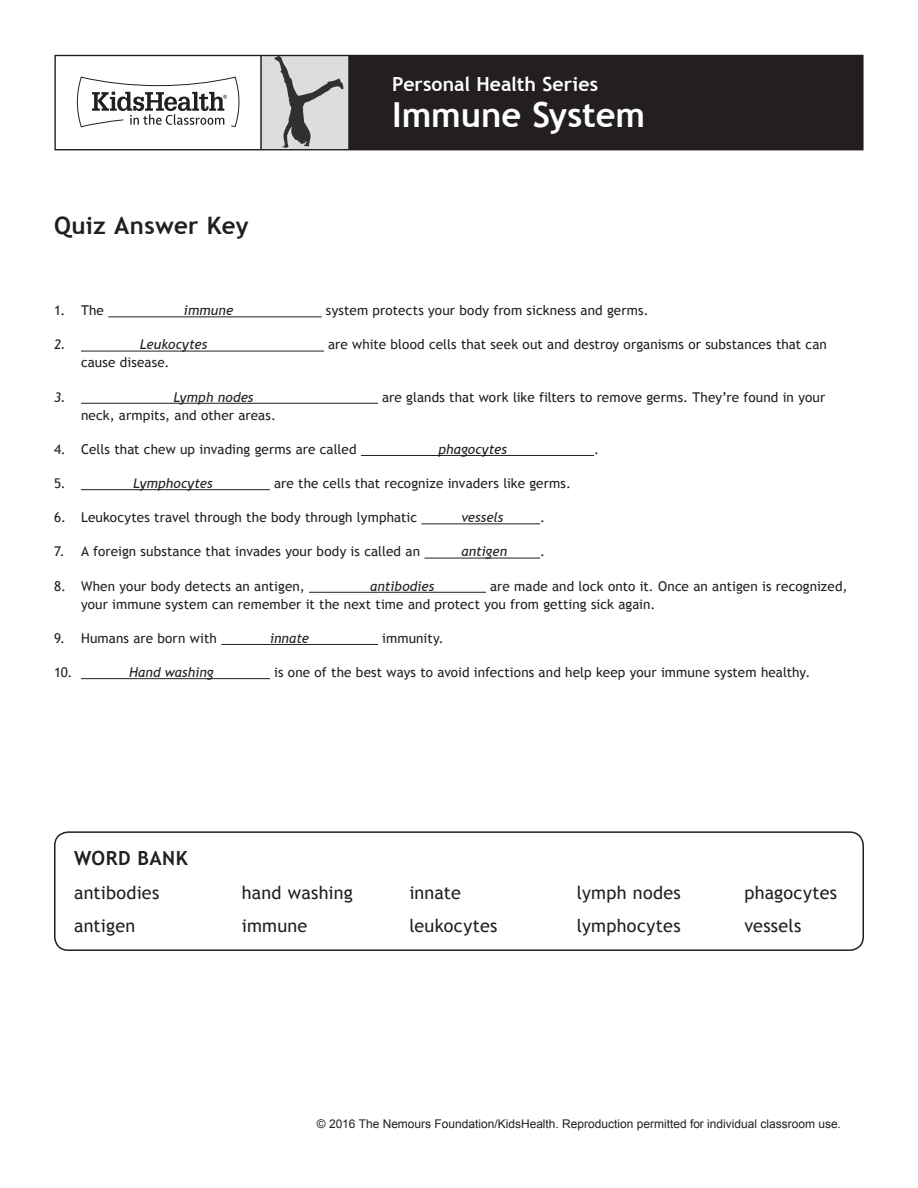
<style>
.page{position:relative;width:918px;height:1188px;background:#fff}
.page>*{position:absolute;margin:0;border:0;box-sizing:border-box;transform-origin:0 0}
.Handout_Header{font:700 34.5px "Trebuchet MS";color:#fff}
.Handout_Title{font:700 24px "Trebuchet MS";letter-spacing:.015em;color:#231f20}
.Handout_Header-2{font:700 19.5px "Trebuchet MS";color:#fff}
.Handout_Header-3{font:700 19.5px "Trebuchet MS";letter-spacing:.02em;color:#231f20}
.Handout_Header-4{font:18px "Trebuchet MS";letter-spacing:.015em;color:#231f20}
.Basic_Numbered_List{font:13.5px/18px "Trebuchet MS";letter-spacing:.01em;color:#231f20}
.Basic_Numbered_List-2{font:italic 13.5px "Trebuchet MS";letter-spacing:.01em;color:#231f20}
.t1{font:12px "Arial";color:#231f20}
</style>
<div class="page">
<div style="left:261px;top:55px;width:88px;height:95px;background:#dcdddf"></div>
<div style="left:349px;top:55px;width:513px;height:95px;background:#231f20"></div>
<svg style="left:76px;top:76px;width:164px;height:52px"></svg>
<hr style="left:348px;top:55px;width:2px;height:95px;background:#231f20">
<hr style="left:260px;top:55px;width:2px;height:95px;background:#231f20">
<div style="left:54px;top:55px;width:810px;height:95px;border:1px solid #231f20"></div>
<svg style="left:274px;top:56px;width:69px;height:92px"></svg>
<hr style="left:108px;top:316px;width:214px;height:1px;background:#231f20">
<hr style="left:81px;top:351px;width:243px;height:1px;background:#231f20">
<hr style="left:81px;top:403px;width:297px;height:1px;background:#231f20">
<hr style="left:361px;top:455px;width:233px;height:1px;background:#231f20">
<hr style="left:81px;top:489px;width:189px;height:1px;background:#231f20">
<hr style="left:421px;top:523px;width:119px;height:1px;background:#231f20">
<hr style="left:424px;top:558px;width:116px;height:1px;background:#231f20">
<hr style="left:309px;top:592px;width:177px;height:1px;background:#231f20">
<hr style="left:221px;top:644px;width:157px;height:1px;background:#231f20">
<hr style="left:81px;top:678px;width:189px;height:1px;background:#231f20">
<div style="left:54px;top:831px;width:810px;height:120px;border:2px solid #231f20;border-radius:14px"></div>
<p class="Handout_Title" style="left:54px;top:210px;width:196px">Quiz Answer Key</p>
<p class="Handout_Header-2" style="left:392px;top:71px;width:207px">Personal Health Series</p>
<p class="Handout_Header" style="left:392px;top:93px;width:255px">Immune System</p>
<p class="Basic_Numbered_List" style="left:54px;top:302px;width:52px">1. The</p>
<p class="Basic_Numbered_List-2" style="left:184px;top:302px;width:51px">immune</p>
<p class="Basic_Numbered_List" style="left:326px;top:302px;width:324px">system protects your body from sickness and germs.</p>
<p class="Basic_Numbered_List-2" style="left:54px;top:337px;width:13px">2.</p>
<p class="Basic_Numbered_List-2" style="left:140px;top:337px;width:69px">Leukocytes</p>
<p class="Basic_Numbered_List" style="left:328px;top:336px;width:500px">are white blood cells that seek out and destroy organisms or substances that can</p>
<p class="Basic_Numbered_List" style="left:81px;top:354px;width:90px">cause disease.</p>
<p class="Basic_Numbered_List-2" style="left:54px;top:389px;width:13px">3.</p>
<p class="Basic_Numbered_List-2" style="left:173px;top:389px;width:82px">Lymph nodes</p>
<p class="Basic_Numbered_List" style="left:382px;top:388px;width:445px">are glands that work like filters to remove germs. They’re found in your</p>
<p class="Basic_Numbered_List" style="left:81px;top:406px;width:196px">neck, armpits, and other areas.</p>
<p class="Basic_Numbered_List" style="left:54px;top:440px;width:304px">4. Cells that chew up invading germs are called</p>
<p class="Basic_Numbered_List-2" style="left:438px;top:441px;width:70px">phagocytes</p>
<p class="Basic_Numbered_List" style="left:594px;top:440px;width:6px">.</p>
<p class="Basic_Numbered_List" style="left:54px;top:474px;width:13px">5.</p>
<p class="Basic_Numbered_List-2" style="left:133px;top:475px;width:81px">Lymphocytes</p>
<p class="Basic_Numbered_List" style="left:274px;top:474px;width:298px">are the cells that recognize invaders like germs.</p>
<p class="Basic_Numbered_List" style="left:54px;top:509px;width:365px">6. Leukocytes travel through the body through lymphatic</p>
<p class="Basic_Numbered_List-2" style="left:461px;top:509px;width:43px">vessels</p>
<p class="Basic_Numbered_List" style="left:540px;top:509px;width:6px">.</p>
<p class="Basic_Numbered_List" style="left:54px;top:543px;width:368px">7. A foreign substance that invades your body is called an</p>
<p class="Basic_Numbered_List-2" style="left:461px;top:544px;width:47px">antigen</p>
<p class="Basic_Numbered_List" style="left:540px;top:543px;width:6px">.</p>
<p class="Basic_Numbered_List" style="left:54px;top:577px;width:252px">8. When your body detects an antigen,</p>
<p class="Basic_Numbered_List-2" style="left:370px;top:578px;width:66px">antibodies</p>
<p class="Basic_Numbered_List" style="left:81px;top:577px;width:768px;text-indent:409px">are made and lock onto it. Once an antigen is recognized, your immune system can remember it the next time and protect you from getting sick again.</p>
<p class="Basic_Numbered_List" style="left:54px;top:629px;width:164px">9. Humans are born with</p>
<p class="Basic_Numbered_List-2" style="left:270px;top:630px;width:40px">innate</p>
<p class="Basic_Numbered_List" style="left:382px;top:629px;width:63px">immunity.</p>
<p class="Basic_Numbered_List" style="left:54px;top:663px;width:20px">10.</p>
<p class="Basic_Numbered_List-2" style="left:129px;top:664px;width:86px">Hand washing</p>
<p class="Basic_Numbered_List" style="left:274px;top:663px;width:538px">is one of the best ways to avoid infections and help keep your immune system healthy.</p>
<p class="Handout_Header-3" style="left:74px;top:845px;width:115px">WORD BANK</p>
<p class="Handout_Header-4" style="left:74px;top:882px;width:87px">antibodies</p>
<p class="Handout_Header-4" style="left:74px;top:915px;width:63px">antigen</p>
<p class="Handout_Header-4" style="left:242px;top:882px;width:113px">hand washing</p>
<p class="Handout_Header-4" style="left:242px;top:915px;width:67px">immune</p>
<p class="Handout_Header-4" style="left:409px;top:882px;width:53px">innate</p>
<p class="Handout_Header-4" style="left:409px;top:915px;width:90px">leukocytes</p>
<p class="Handout_Header-4" style="left:577px;top:882px;width:106px">lymph nodes</p>
<p class="Handout_Header-4" style="left:577px;top:915px;width:105px">lymphocytes</p>
<p class="Handout_Header-4" style="left:744px;top:882px;width:94px">phagocytes</p>
<p class="Handout_Header-4" style="left:744px;top:915px;width:59px">vessels</p>
<p class="t1" style="left:317px;top:1116px;width:526px">© 2016 The Nemours Foundation/KidsHealth. Reproduction permitted for individual classroom use.</p>
</div>
